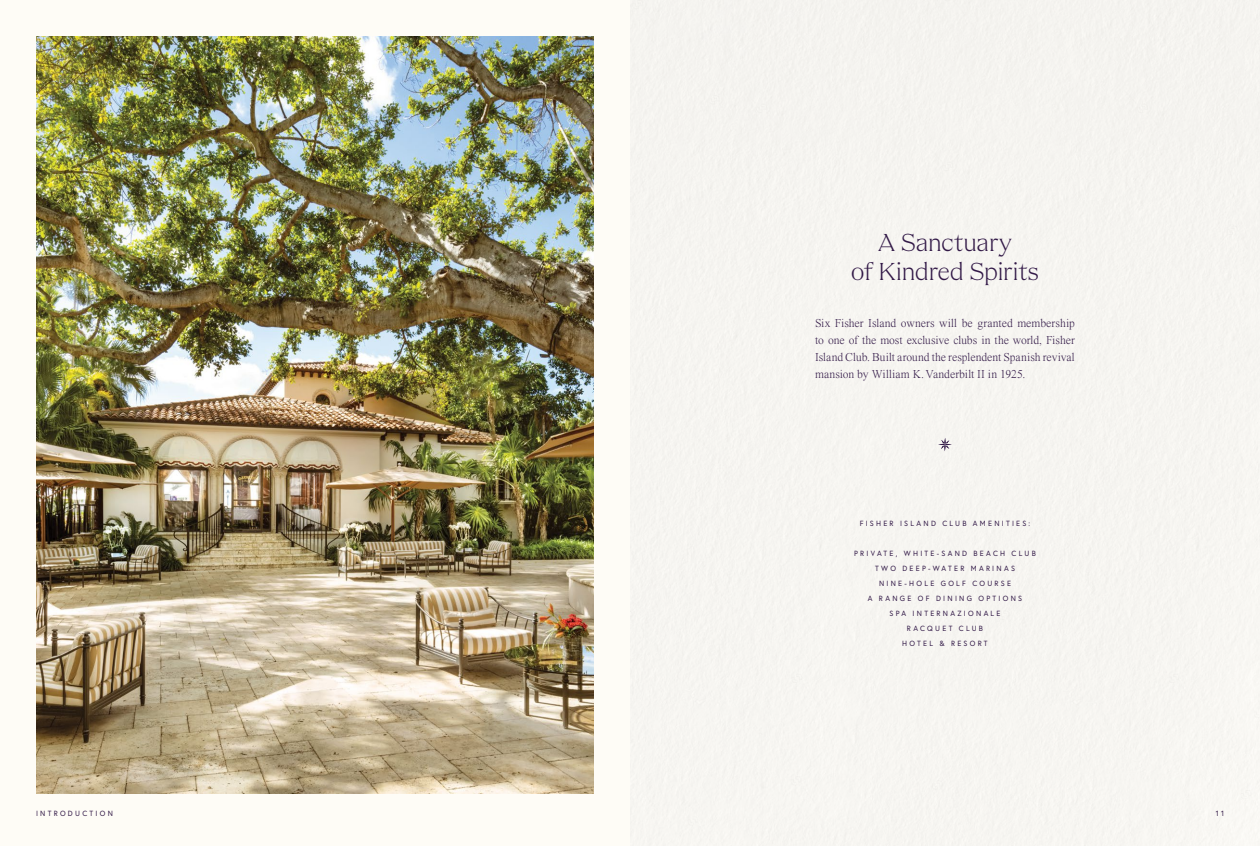
<style>
.page{position:relative;width:1260px;height:846px;background:#f7f5f1}
.page>*{position:absolute;margin:0;border:0;box-sizing:border-box;transform-origin:0 0}
.t1{font:300 25.7px/29.1px "Apris";letter-spacing:.02em;color:#321947;text-align:center}
.t2{font:300 12px/17px "Times Now";letter-spacing:-.005em;color:#321947;text-align:justify}
.t3{font:7.5px/15px "Europa";letter-spacing:.31em;color:#321947;text-align:center}
</style>
<div class="page">
<img style="left:36px;top:36px;width:558px;height:758px">
<svg style="left:938px;top:438px;width:14px;height:13px"></svg>
<h1 class="t1" style="left:851px;top:228px;width:189px">A Sanctuary<br>of Kindred Spirits</h1>
<p class="t2" style="left:815px;top:314px;width:261px">Six Fisher Island owners will be granted membership to one of the most exclusive clubs in the world, Fisher Island Club. Built around the resplendent Spanish revival mansion by William K.Vanderbilt II in 1925.</p>
<p class="t3" style="left:860px;top:516px;width:172px">FISHER ISLAND CLUB AMENITIES:</p>
<p class="t3" style="left:854px;top:546px;width:183px">PRIVATE, WHITE-SAND BEACH CLUB<br>TWO DEEP-WATER MARINAS<br>NINE-HOLE GOLF COURSE<br>A RANGE OF DINING OPTIONS<br>SPA INTERNAZIONALE<br>RACQUET CLUB<br>HOTEL &amp; RESORT</p>
<p class="t3" style="left:36px;top:806px;width:79px">INTRODUCTION</p>
<p class="t3" style="left:1216px;top:806px;width:10px">1 1</p>
</div>
